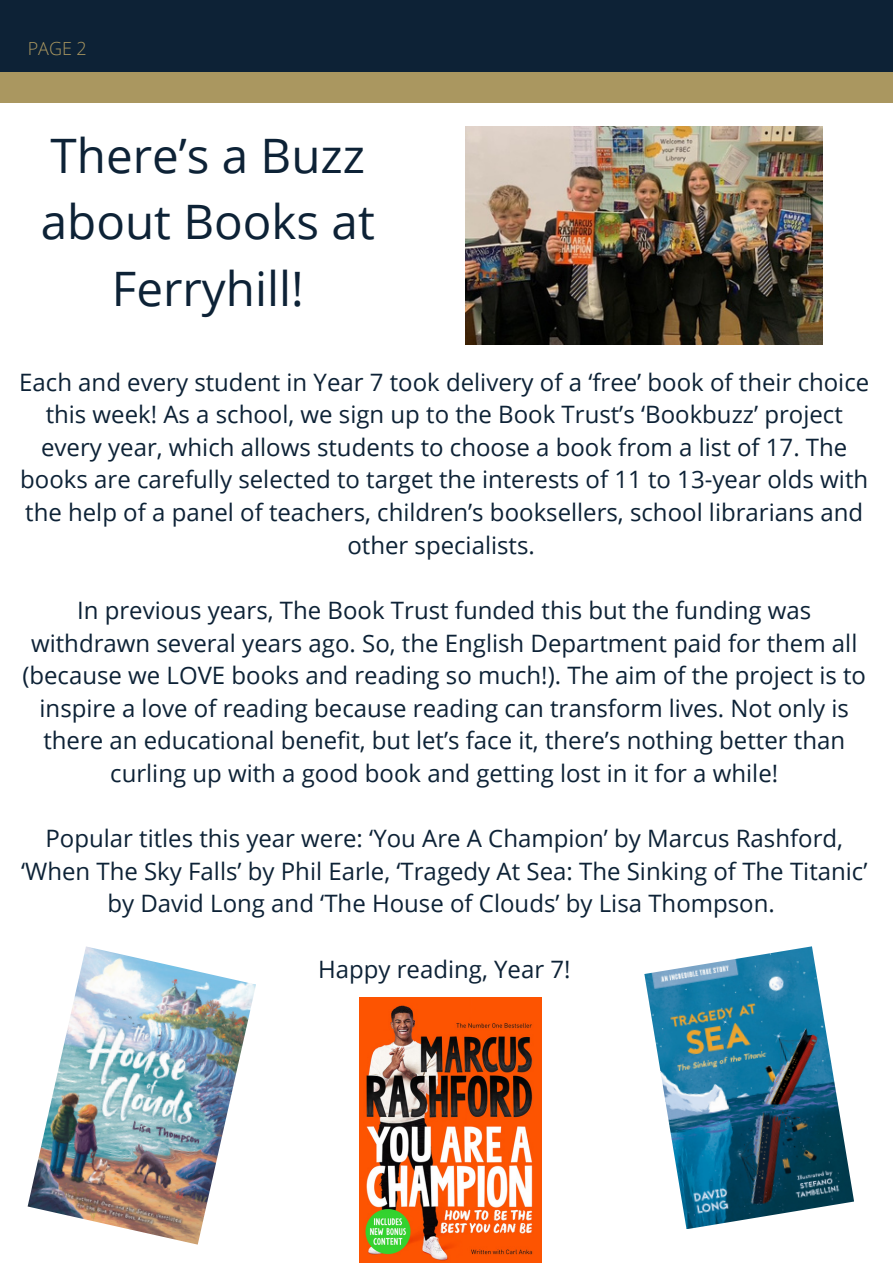
<style>
.page{position:relative;width:893px;height:1264px;background:#fff}
.page>*{position:absolute;margin:0;border:0;box-sizing:border-box;transform-origin:0 0}
.t1{font:47.55px/66.3px "Open Sans";color:#0d2236;text-align:center}
.t2{font:24px/32.5px "Open Sans";color:#0d2236;text-align:center}
.t3{font:300 18px "Open Sans";color:#aa9760}
</style>
<div class="page">
<div style="left:0;top:0;width:892px;height:1262px;background:#0d2236"></div>
<div style="left:0;top:87px;width:892px;height:1175px;background:#fff"></div>
<div style="left:0;top:72px;width:892px;height:30px;background:#aa9760"></div>
<img style="left:466px;top:126px;width:356px;height:218px">
<img style="left:28px;top:946px;width:228px;height:298px">
<img style="left:644px;top:946px;width:210px;height:283px">
<img style="left:359px;top:997px;width:182px;height:265px">
<p class="t3" style="left:28px;top:35px;width:61px">PAGE 2</p>
<h1 class="t1" style="left:41px;top:121px;width:335px">There’s a Buzz about Books at<br>Ferryhill!</h1>
<p class="t2" style="left:19px;top:365px;width:851px">Each and every student in Year 7 took delivery of a ‘free’ book of their choice this week! As a school, we sign up to the Book Trust’s ‘Bookbuzz’ project every year, which allows students to choose a book from a list of 17. The books are carefully selected to target the interests of 11 to 13-year olds with the help of a panel of teachers, children’s booksellers, school librarians and other specialists.</p>
<p class="t2" style="left:22px;top:593px;width:845px">In previous years, The Book Trust funded this but the funding was withdrawn several years ago. So, the English Department paid for them all (because we LOVE books and reading so much!). The aim of the project is to inspire a love of reading because reading can transform lives. Not only is there an educational benefit, but let’s face it, there’s nothing better than curling up with a good book and getting lost in it for a while!</p>
<p class="t2" style="left:21px;top:821px;width:847px">Popular titles this year were: ‘You Are A Champion’ by Marcus Rashford, ‘When The Sky Falls’ by Phil Earle, ‘Tragedy At Sea: The Sinking of The Titanic’ by David Long and ‘The House of Clouds’ by Lisa Thompson.</p>
<p class="t2" style="left:318px;top:952px;width:254px">Happy reading, Year 7!</p>
</div>
